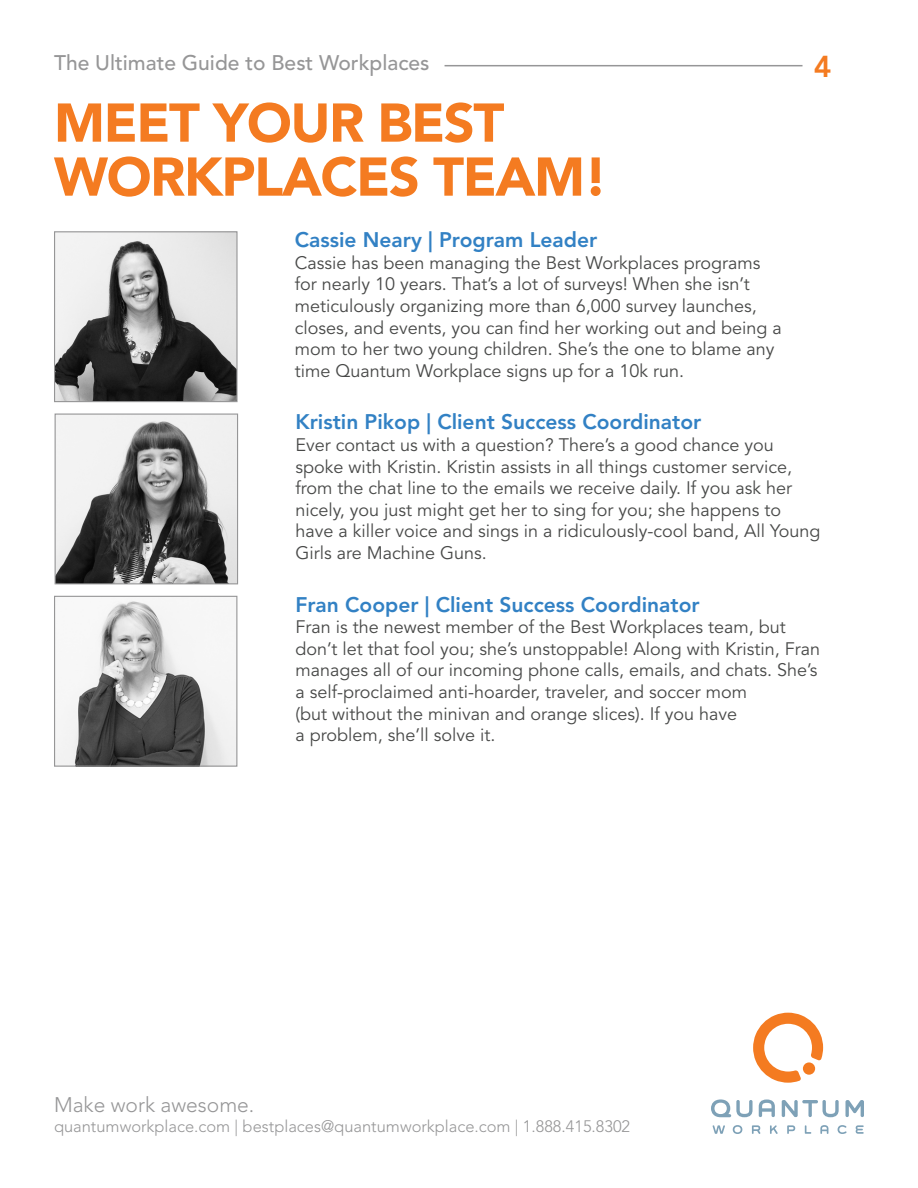
<style>
.page{position:relative;width:918px;height:1188px;background:#fff}
.page>*{position:absolute;margin:0;border:0;box-sizing:border-box;transform-origin:0 0}
.Page_Section_Header{font:900 54px/54px "Avenir LT Std";letter-spacing:-.025em;color:#f47b21}
.t1{font:800 30px "Avenir LT Std";color:#f47b21}
.Subheader{font:800 21px "Avenir LT Std";color:#3281c4}
.t2{font:500 21px "Avenir LT Std";color:#969697}
.t3{font:300 21px "Avenir LT Std";color:#969697}
.t4{font:18px/21.6px "Avenir LT Std";color:#484948}
.t5{font:300 16.5px "Avenir LT Std";color:#969697}
</style>
<div class="page">
<hr style="left:445px;top:65px;width:358px;height:1px;background:#969697">
<svg style="left:753px;top:1013px;width:70px;height:70px"></svg>
<svg style="left:713px;top:1125px;width:12px;height:9px"></svg>
<svg style="left:733px;top:1125px;width:9px;height:9px"></svg>
<svg style="left:752px;top:1125px;width:8px;height:9px"></svg>
<svg style="left:770px;top:1125px;width:8px;height:9px"></svg>
<svg style="left:787px;top:1125px;width:8px;height:9px"></svg>
<svg style="left:805px;top:1125px;width:6px;height:9px"></svg>
<svg style="left:820px;top:1125px;width:8px;height:9px"></svg>
<svg style="left:838px;top:1125px;width:9px;height:9px"></svg>
<svg style="left:856px;top:1125px;width:8px;height:9px"></svg>
<svg style="left:711px;top:1099px;width:42px;height:18px"></svg>
<svg style="left:759px;top:1100px;width:16px;height:17px"></svg>
<svg style="left:782px;top:1100px;width:57px;height:17px"></svg>
<svg style="left:845px;top:1100px;width:19px;height:17px"></svg>
<img style="left:56px;top:233px;width:180px;height:167px">
<div style="left:54px;top:231px;width:184px;height:171px;border:1px solid #969697"></div>
<img style="left:57px;top:416px;width:179px;height:166px">
<div style="left:55px;top:414px;width:183px;height:170px;border:1px solid #969697"></div>
<img style="left:56px;top:600px;width:179px;height:165px">
<div style="left:54px;top:596px;width:183px;height:171px;border:1px solid #969697"></div>
<p class="t2" style="left:54px;top:50px;width:377px">The Ultimate Guide to Best Workplaces</p>
<h2 class="t1" style="left:814px;top:49px;width:19px">4</h2>
<p class="Page_Section_Header" style="left:54px;top:96px;width:555px">MEET YOUR BEST<br>WORKPLACES TEAM!</p>
<p class="Subheader" style="left:295px;top:227px;width:304px">Cassie Neary | Program Leader</p>
<p class="t4" style="left:295px;top:252px;width:489px">Cassie has been managing the Best Workplaces programs for nearly 10 years. That’s a lot of surveys! When she isn’t meticulously organizing more than 6,000 survey launches, closes, and events, you can find her working out and being a mom to her two young children. She’s the one to blame any time Quantum Workplace signs up for a 10k run.</p>
<p class="Subheader" style="left:295px;top:410px;width:407px">Kristin Pikop | Client Success Coordinator</p>
<p class="t4" style="left:295px;top:435px;width:527px">Ever contact us with a question? There’s a good chance you spoke with Kristin. Kristin assists in all things customer service, from the chat line to the emails we receive daily. If you ask her nicely, you just might get her to sing for you; she happens to have a killer voice and sings in a ridiculously-cool band, All Young Girls are Machine Guns.</p>
<p class="Subheader" style="left:295px;top:592px;width:406px">Fran Cooper | Client Success Coordinator</p>
<p class="t4" style="left:295px;top:617px;width:526px">Fran is the newest member of the Best Workplaces team, but don’t let that fool you; she’s unstoppable! Along with Kristin, Fran manages all of our incoming phone calls, emails, and chats. She’s a self-proclaimed anti-hoarder, traveler, and soccer mom</p>
<p class="t4" style="left:295px;top:703px;width:443px">(but without the minivan and orange slices). If you have</p>
<p class="t4" style="left:295px;top:725px;width:201px">a problem, she’ll solve it.</p>
<p class="t3" style="left:54px;top:1093px;width:202px">Make work awesome.</p>
<p class="t5" style="left:54px;top:1117px;width:578px">quantumworkplace.com | bestplaces@quantumworkplace.com | 1.888.415.8302</p>
</div>
